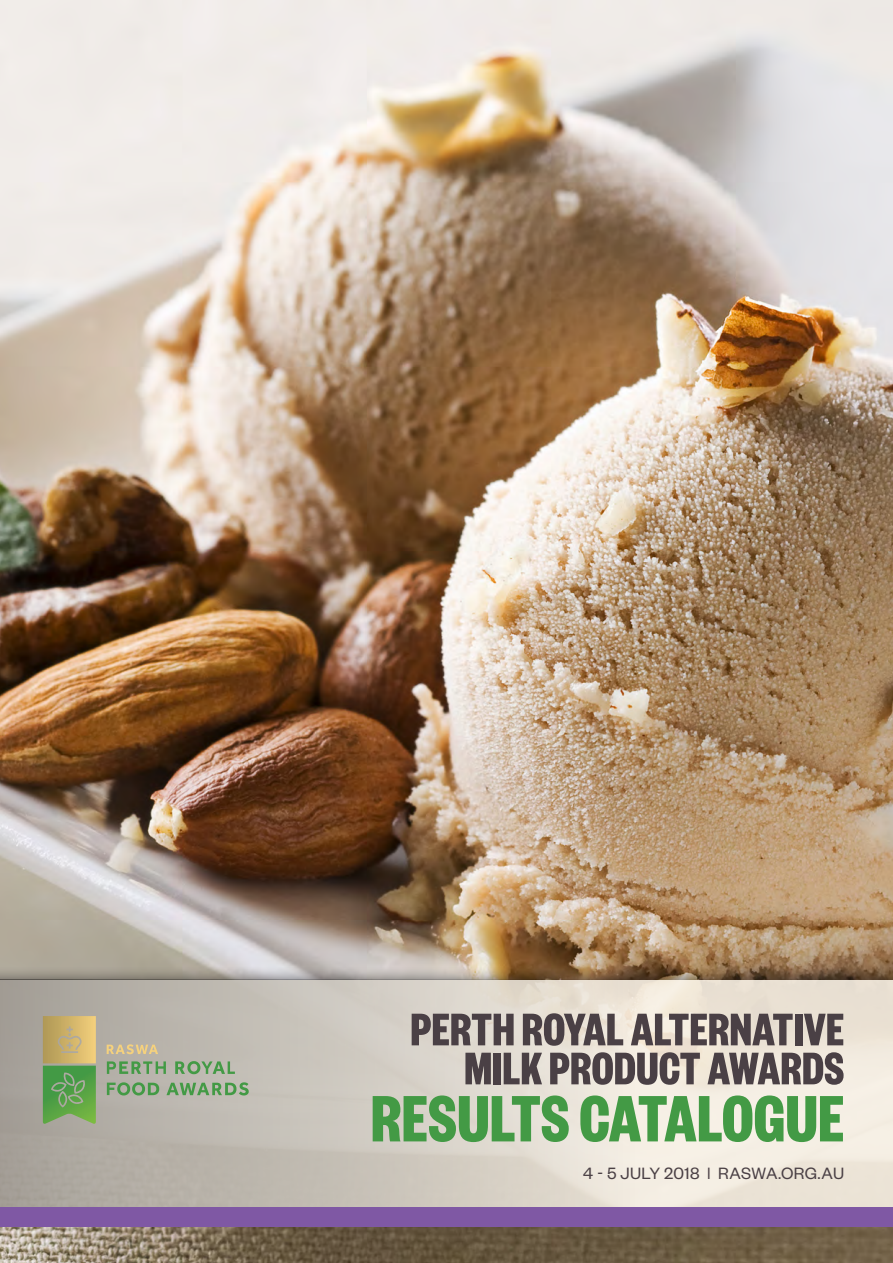
<style>
.page{position:relative;width:893px;height:1263px;background:#fff}
.page>*{position:absolute;margin:0;border:0;box-sizing:border-box;transform-origin:0 0}
.t1{font:700 72px "Founders Grotesk X Cond";letter-spacing:.01em;color:#439a45}
.t2{font:700 50.25px/39px "Founders Grotesk X Cond";letter-spacing:.01em;color:#4a4045;text-align:right}
.t3{font:18px "Founders Grotesk";letter-spacing:.02em;color:#4a4045}
</style>
<div class="page">
<img style="left:0;top:0;width:893px;height:1263px">
<div style="left:0;top:966px;width:893px;height:256px;background:#231f20;opacity:.75"></div>
<div style="left:0;top:980px;width:893px;height:228px;background:linear-gradient(to bottom,#eee5d7,#f4eee3)"></div>
<div style="left:0;top:980px;width:637px;height:228px;background:linear-gradient(to right,#a39e97,#f1eadf)"></div>
<svg style="left:107px;top:1044px;width:51px;height:10px"></svg>
<svg style="left:43px;top:1016px;width:53px;height:108px;background:#93a960"></svg>
<svg style="left:166px;top:1082px;width:83px;height:13px"></svg>
<svg style="left:107px;top:1082px;width:52px;height:13px"></svg>
<svg style="left:107px;top:1061px;width:59px;height:13px"></svg>
<svg style="left:175px;top:1061px;width:60px;height:13px"></svg>
<div style="left:0;top:1208px;width:893px;height:19px;background:#7f58a4"></div>
<p class="t2" style="left:411px;top:1007px;width:435px">PERTH ROYAL ALTERNATIVE<br>MILK PRODUCT AWARDS</p>
<p class="t1" style="left:371px;top:1073px;width:474px">RESULTS CATALOGUE</p>
<p class="t3" style="left:583px;top:1162px;width:262px">4 - 5 JULY 2018 | RASWA.ORG.AU</p>
</div>
